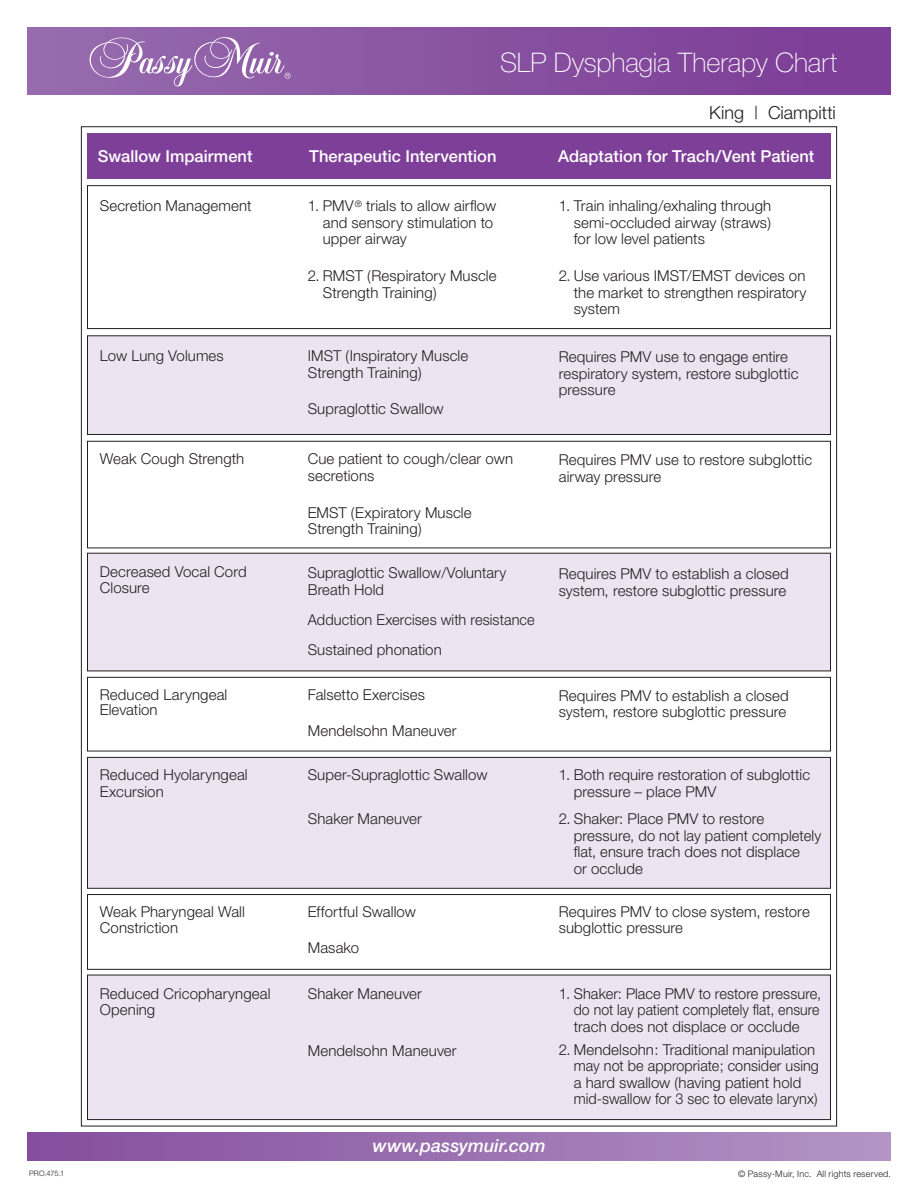
<style>
.page{position:relative;width:918px;height:1188px;background:#fff}
.page>*{position:absolute;margin:0;border:0;box-sizing:border-box;transform-origin:0 0}
.t1{font:100 27px "Helvetica Neue";letter-spacing:-.005em;color:#fff}
.t2{font:italic 500 18px "Helvetica Neue";color:#fff}
.t3{font:300 18px "Helvetica Neue";color:#231f20}
.t4{font:500 16.5px "Helvetica Neue";color:#fff}
.t5{font:300 15px/16.5px "Helvetica Neue";letter-spacing:.005em;color:#231f20}
.t6{font:300 9px "Helvetica Neue";letter-spacing:.025em;color:#231f20}
.t7{font:300 7.5px "Helvetica Neue";letter-spacing:-.005em;color:#231f20}
</style>
<div class="page">
<div style="left:87px;top:336px;width:743px;height:98px;background:#ece5f1"></div>
<div style="left:87px;top:335px;width:744px;height:100px;border:1px solid #231f20"></div>
<div style="left:87px;top:553px;width:743px;height:118px;background:#ece5f1"></div>
<div style="left:87px;top:553px;width:744px;height:118px;border:1px solid #231f20"></div>
<div style="left:87px;top:757px;width:743px;height:131px;background:#ece5f1"></div>
<div style="left:87px;top:757px;width:744px;height:132px;border:1px solid #231f20"></div>
<div style="left:87px;top:975px;width:743px;height:145px;background:#ece5f1"></div>
<div style="left:87px;top:975px;width:744px;height:145px;border:1px solid #231f20"></div>
<div style="left:87px;top:134px;width:744px;height:45px;background:#7e3f98"></div>
<div style="left:87px;top:185px;width:744px;height:144px;border:1px solid #231f20"></div>
<div style="left:87px;top:441px;width:744px;height:107px;border:1px solid #231f20"></div>
<div style="left:87px;top:677px;width:744px;height:74px;border:1px solid #231f20"></div>
<div style="left:87px;top:894px;width:744px;height:76px;border:1px solid #231f20"></div>
<div style="left:27px;top:27px;width:864px;height:67px;background:linear-gradient(to right,#976cae,#7c3b96)"></div>
<svg style="left:90px;top:37px;width:201px;height:49px;background:#a27ab6"></svg>
<div style="left:27px;top:1132px;width:864px;height:29px;background:linear-gradient(to right,#854d9e,#b395c5)"></div>
<p class="t1" style="left:500px;top:47px;width:339px">SLP Dysphagia Therapy Chart</p>
<p class="t3" style="left:709px;top:102px;width:128px">King | Ciampitti</p>
<p class="t4" style="left:98px;top:146px;width:156px">Swallow Impairment</p>
<p class="t4" style="left:309px;top:146px;width:189px">Therapeutic Intervention</p>
<p class="t4" style="left:558px;top:146px;width:258px">Adaptation for Trach/Vent Patient</p>
<p class="t5" style="left:574px;top:198px;width:199px;text-align:justify;text-indent:-15px">1. Train inhaling/exhaling through semi-occluded airway (straws) for low level patients</p>
<p class="t5" style="left:574px;top:267px;width:234px;text-align:justify;text-indent:-15px">2. Use various IMST/EMST devices on the market to strengthen respiratory system</p>
<p class="t5" style="left:100px;top:198px;width:153px">Secretion Management</p>
<p class="t5" style="left:323px;top:198px;width:175px;text-indent:-15px">1. PMV<sup>®</sup> trials to allow airflow and sensory stimulation to upper airway</p>
<p class="t5" style="left:323px;top:267px;width:175px;text-indent:-15px">2. RMST (Respiratory Muscle<br>Strength Training)</p>
<p class="t5" style="left:100px;top:348px;width:125px">Low Lung Volumes</p>
<p class="t5" style="left:308px;top:347px;width:162px">IMST (Inspiratory Muscle<br>Strength Training)</p>
<p class="t5" style="left:308px;top:401px;width:137px">Supraglottic Swallow</p>
<p class="t5" style="left:559px;top:348px;width:241px">Requires PMV use to engage entire respiratory system, restore subglottic pressure</p>
<p class="t5" style="left:100px;top:450px;width:146px">Weak Cough Strength</p>
<p class="t5" style="left:308px;top:450px;width:207px">Cue patient to cough/clear own secretions</p>
<p class="t5" style="left:308px;top:504px;width:165px">EMST (Expiratory Muscle<br>Strength Training)</p>
<p class="t5" style="left:559px;top:451px;width:255px">Requires PMV use to restore subglottic airway pressure</p>
<p class="t5" style="left:100px;top:563px;width:148px">Decreased Vocal Cord<br>Closure</p>
<p class="t5" style="left:308px;top:564px;width:200px">Supraglottic Swallow/Voluntary<br>Breath Hold</p>
<p class="t5" style="left:308px;top:611px;width:229px">Adduction Exercises with resistance</p>
<p class="t5" style="left:308px;top:641px;width:135px">Sustained phonation</p>
<p class="t5" style="left:559px;top:565px;width:231px">Requires PMV to establish a closed system, restore subglottic pressure</p>
<p class="t5" style="left:100px;top:686px;width:129px;line-height:15px">Reduced Laryngeal<br>Elevation</p>
<p class="t5" style="left:308px;top:686px;width:119px">Falsetto Exercises</p>
<p class="t5" style="left:308px;top:722px;width:150px">Mendelsohn Maneuver</p>
<p class="t5" style="left:559px;top:687px;width:231px">Requires PMV to establish a closed system, restore subglottic pressure</p>
<p class="t5" style="left:100px;top:767px;width:149px">Reduced Hyolaryngeal<br>Excursion</p>
<p class="t5" style="left:308px;top:767px;width:181px">Super-Supraglottic Swallow</p>
<p class="t5" style="left:308px;top:810px;width:116px">Shaker Maneuver</p>
<p class="t5" style="left:574px;top:767px;width:238px;text-indent:-15px">1. Both require restoration of subglottic pressure – place PMV</p>
<p class="t5" style="left:574px;top:810px;width:249px;text-indent:-15px">2. Shaker: Place PMV to restore pressure, do not lay patient completely flat, ensure trach does not displace<br>or occlude</p>
<p class="t5" style="left:100px;top:903px;width:147px">Weak Pharyngeal Wall<br>Constriction</p>
<p class="t5" style="left:100px;top:985px;width:172px">Reduced Cricopharyngeal<br>Opening</p>
<p class="t5" style="left:308px;top:903px;width:110px">Effortful Swallow</p>
<p class="t5" style="left:308px;top:940px;width:53px">Masako</p>
<p class="t5" style="left:308px;top:985px;width:116px">Shaker Maneuver</p>
<p class="t5" style="left:308px;top:1042px;width:150px">Mendelsohn Maneuver</p>
<p class="t5" style="left:559px;top:903px;width:252px">Requires PMV to close system, restore subglottic pressure</p>
<p class="t5" style="left:574px;top:985px;width:249px;text-align:justify;text-indent:-15px">1. Shaker: Place PMV to restore pressure, do not lay patient completely flat, ensure trach does not displace or occlude</p>
<p class="t5" style="left:574px;top:1041px;width:247px;text-indent:-15px">2. Mendelsohn: Traditional manipulation may not be appropriate; consider using a hard swallow (having patient hold mid-swallow for 3 sec to elevate larynx)</p>
<p class="t2" style="left:373px;top:1135px;width:174px">www.passymuir.com</p>
<p class="t7" style="left:29px;top:1169px;width:37px">PRO.475.1</p>
<p class="t6" style="left:738px;top:1168px;width:154px">© Passy-Muir, Inc. All rights reserved.</p>
</div>
